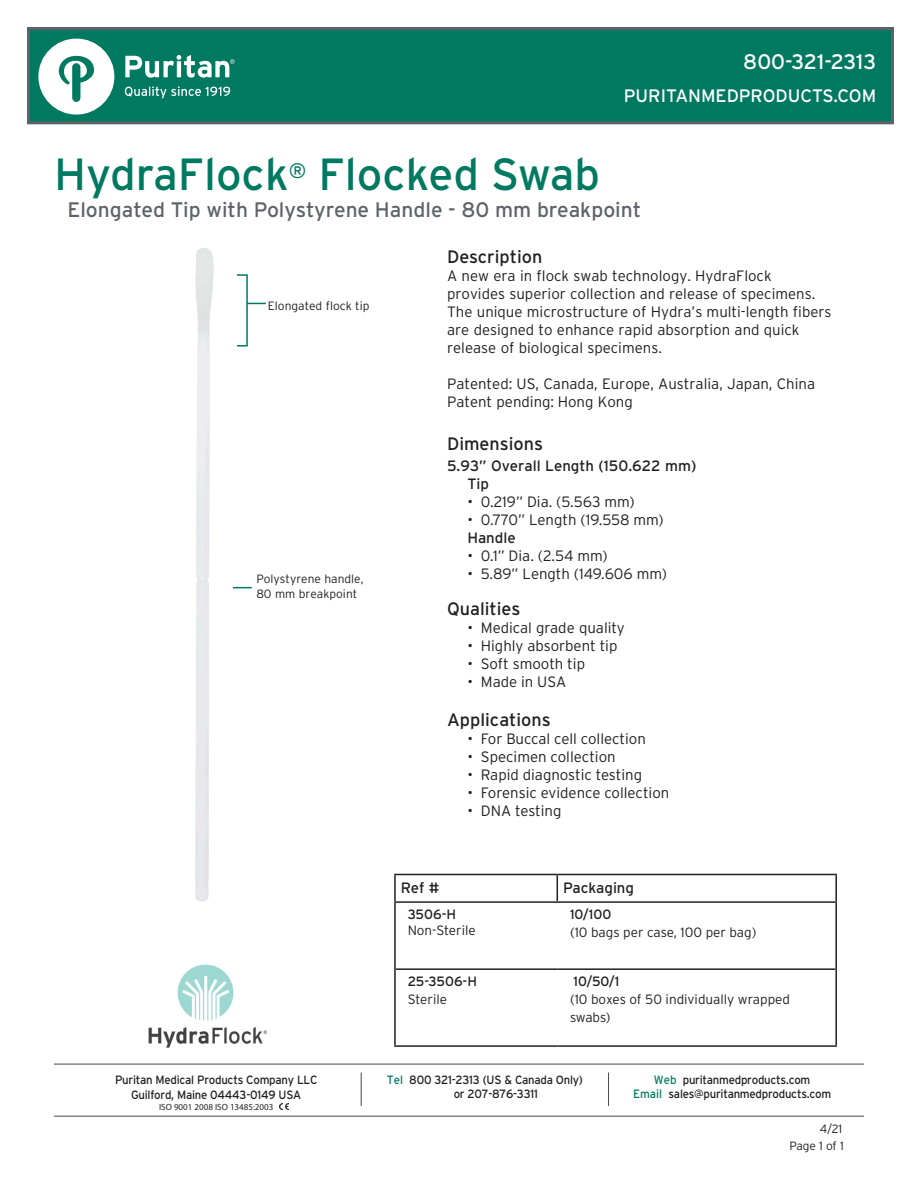
<style>
.page{position:relative;width:918px;height:1188px;background:#fff}
.page>*{position:absolute;margin:0;border:0;box-sizing:border-box;transform-origin:0 0}
.t1{font:45px "Interstate";color:#007961}
.t2{font:21px "Interstate";color:#5f6369}
.t3{font:21px "Interstate";color:#fff}
.t4{font:18px "Interstate";color:#231f20}
.t5{font:18px "Interstate";color:#fff}
.t6{font:300 15px/18px "Interstate";color:#231f20}
.t7{font:15px "Interstate";color:#231f20}
.t8{font:300 13.5px/16.2px "Interstate";color:#231f20}
.t9{font:13.5px/18px "Interstate";color:#231f20}
.t10{font:12px/14.4px "Interstate";letter-spacing:-.02em;color:#231f20;text-align:center;scale:.95 1}
.t11{font:300 12px/14.4px "Interstate";color:#231f20}
.t12{font:9px "Myriad Pro";color:#231f20}
.s1{font-weight:400}
.s2{font-weight:300}
.s3{color:#007961}
</style>
<div class="page">
<hr style="left:54px;top:1064px;width:810px;height:1px;background:#505052">
<hr style="left:361px;top:1073px;width:1px;height:33px;background:#505052">
<hr style="left:608px;top:1073px;width:1px;height:33px;background:#505052">
<hr style="left:54px;top:1116px;width:810px;height:1px;background:#505052">
<div style="left:27px;top:27px;width:867px;height:97px;background:#007961;border:3px solid #5f6369"></div>
<svg style="left:38px;top:39px;width:76px;height:76px"></svg>
<svg style="left:125px;top:86px;width:105px;height:12px"></svg>
<svg style="left:125px;top:55px;width:110px;height:23px"></svg>
<svg style="left:280px;top:1103px;width:8px;height:7px"></svg>
<hr style="left:394px;top:903px;width:2px;height:66px;background:#231f20">
<hr style="left:835px;top:903px;width:2px;height:66px;background:#231f20">
<hr style="left:394px;top:969px;width:2px;height:76px;background:#231f20">
<hr style="left:835px;top:969px;width:2px;height:76px;background:#231f20">
<hr style="left:394px;top:1045px;width:163px;height:2px;background:#231f20">
<hr style="left:557px;top:1045px;width:280px;height:2px;background:#231f20">
<hr style="left:396px;top:968px;width:161px;height:2px;background:#231f20">
<hr style="left:557px;top:968px;width:278px;height:2px;background:#231f20">
<hr style="left:394px;top:874px;width:163px;height:1px;background:#231f20">
<hr style="left:394px;top:875px;width:2px;height:26px;background:#231f20">
<hr style="left:557px;top:874px;width:280px;height:1px;background:#231f20">
<svg style="left:557px;top:875px;width:1px;height:26px"></svg>
<hr style="left:835px;top:875px;width:2px;height:26px;background:#231f20">
<hr style="left:394px;top:901px;width:163px;height:2px;background:#231f20">
<hr style="left:557px;top:901px;width:280px;height:2px;background:#231f20">
<img style="left:195px;top:248px;width:19px;height:654px">
<img style="left:148px;top:964px;width:119px;height:84px">
<svg style="left:248px;top:303px;width:18px;height:1px"></svg>
<div style="left:236px;top:274px;width:12px;height:73px;border:2px solid #007961"></div>
<svg style="left:233px;top:587px;width:19px;height:1px"></svg>
<p class="t3" style="left:743px;top:50px;width:135px">800-321-2313</p>
<p class="t5" style="left:624px;top:86px;width:254px">PURITANMEDPRODUCTS.COM</p>
<p class="t1" style="left:54px;top:149px;width:548px">HydraFlock<sup>®</sup> Flocked Swab</p>
<p class="t2" style="left:68px;top:198px;width:575px">Elongated Tip with Polystyrene Handle - 80 mm breakpoint</p>
<p class="t4" style="left:447px;top:246px;width:97px">Description</p>
<p class="t6" style="left:447px;top:266px;width:386px">A new era in flock swab technology. HydraFlock provides superior collection and release of specimens.<br>The unique microstructure of Hydra’s multi-length fibers are designed to enhance rapid absorption and quick release of biological specimens.</p>
<p class="t6" style="left:447px;top:374px;width:370px">Patented: US, Canada, Europe, Australia, Japan, China<br>Patent pending: Hong Kong</p>
<p class="t4" style="left:447px;top:433px;width:97px">Dimensions</p>
<p class="t7" style="left:447px;top:457px;width:251px">5.93” Overall Length (150.622 mm)</p>
<p class="t7" style="left:467px;top:475px;width:23px">Tip</p>
<p class="t6" style="left:467px;top:492px;width:169px">• 0.219” Dia. (5.563 mm)</p>
<p class="t6" style="left:467px;top:510px;width:198px">• 0.770” Length (19.558 mm)</p>
<p class="t7" style="left:467px;top:529px;width:50px">Handle</p>
<p class="t6" style="left:467px;top:546px;width:142px">• 0.1” Dia. (2.54 mm)</p>
<p class="t6" style="left:467px;top:564px;width:201px">• 5.89” Length (149.606 mm)</p>
<p class="t4" style="left:447px;top:598px;width:75px">Qualities</p>
<p class="t6" style="left:467px;top:618px;width:159px">• Medical grade quality</p>
<p class="t6" style="left:467px;top:636px;width:152px">• Highly absorbent tip</p>
<p class="t6" style="left:467px;top:654px;width:119px">• Soft smooth tip</p>
<p class="t6" style="left:467px;top:672px;width:100px">• Made in USA</p>
<p class="t4" style="left:447px;top:710px;width:105px">Applications</p>
<p class="t6" style="left:467px;top:730px;width:180px">• For Buccal cell collection</p>
<p class="t6" style="left:467px;top:748px;width:150px">• Specimen collection</p>
<p class="t6" style="left:467px;top:766px;width:176px">• Rapid diagnostic testing</p>
<p class="t6" style="left:467px;top:784px;width:204px">• Forensic evidence collection</p>
<p class="t6" style="left:467px;top:802px;width:96px">• DNA testing</p>
<p class="t11" style="left:268px;top:298px;width:103px">Elongated flock tip</p>
<p class="t11" style="left:256px;top:572px;width:109px">Polystyrene handle,<br>80 mm breakpoint</p>
<p class="t7" style="left:401px;top:879px;width:40px">Ref #</p>
<p class="t7" style="left:563px;top:879px;width:72px">Packaging</p>
<p class="t8" style="left:408px;top:906px;width:70px"><span class="s1">3506-H<br></span>Non-Sterile</p>
<p class="t9" style="left:570px;top:905px;width:43px">10/100</p>
<p class="t8" style="left:570px;top:924px;width:188px">(10 bags per case, 100 per bag)</p>
<p class="t10" style="left:115px;top:1073px;width:215px">Puritan Medical Products Company LLC</p>
<p class="t10" style="left:131px;top:1087px;width:181px">Guilford, Maine 04443-0149 USA</p>
<p class="t12" style="left:159px;top:1101px;width:116px">ISO 9001 2008 ISO 13485:2003</p>
<p class="t9" style="left:408px;top:972px;width:71px">25-3506-H<br><span class="s2">Sterile</span></p>
<p class="t9" style="left:574px;top:972px;width:47px">10/50/1</p>
<p class="t8" style="left:570px;top:990px;width:222px;line-height:18px">(10 boxes of 50 individually wrapped swabs)</p>
<p class="t10" style="left:387px;top:1072px;width:208px"><span class="s3">Tel</span> 800 321-2313 (US &amp; Canada Only)</p>
<p class="t10" style="left:454px;top:1086px;width:90px">or 207-876-3311</p>
<p class="t10" style="left:633px;top:1072px;width:210px"><span class="s3">Web</span> puritanmedproducts.com<br><span class="s3">Email</span> sales@puritanmedproducts.com</p>
<p class="t11" style="left:820px;top:1121px;width:24px">4/21</p>
<p class="t11" style="left:789px;top:1139px;width:56px">Page 1 of 1</p>
</div>
